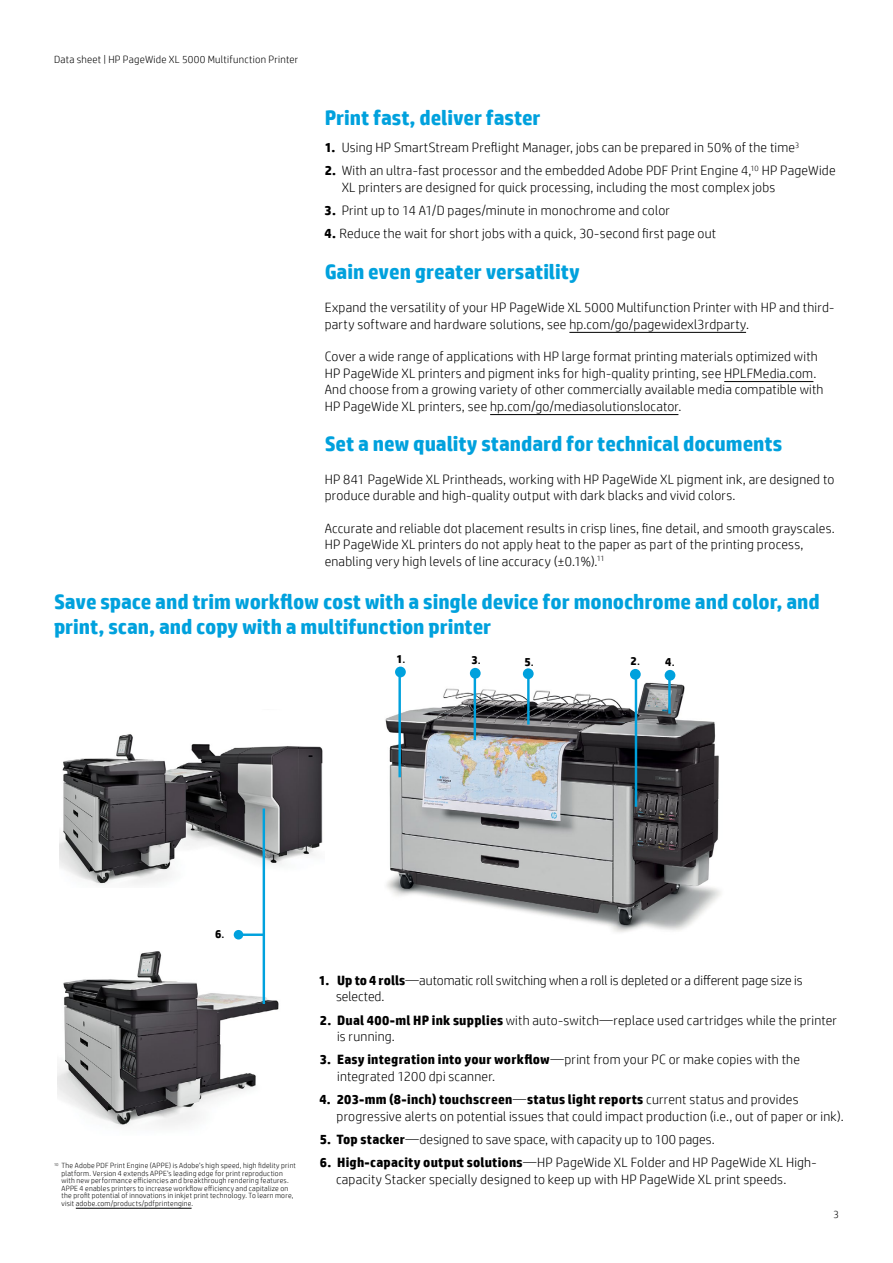
<style>
.page{position:relative;width:893px;height:1263px;background:#fff}
.page>*{position:absolute;margin:0;border:0;box-sizing:border-box;transform-origin:0 0}
.t1{font:700 21px/25.2px "HP Simplified";letter-spacing:-.005em;color:#00a1dd}
.t2{font:300 13.5px/16.5px "HP Simplified";letter-spacing:.015em;color:#000}
.t3{font:700 11.85px "HP Simplified";color:#000}
.t4{font:300 10.5px "HP Simplified";letter-spacing:.025em;color:#000}
.t5{font:300 7.5px/7.5px "HP Simplified";letter-spacing:.03em;color:#000}
.s1{font-weight:700}
.s2{font-weight:400}
</style>
<div class="page">
<hr style="left:569px;top:332px;width:177px;height:1px;background:#000">
<hr style="left:724px;top:381px;width:89px;height:1px;background:#000">
<hr style="left:490px;top:414px;width:188px;height:1px;background:#000">
<img style="left:60px;top:734px;width:263px;height:154px">
<img style="left:385px;top:666px;width:336px;height:266px">
<hr style="left:398px;top:670px;width:3px;height:107px;background:#00a1dd">
<div style="left:395px;top:667px;width:11px;height:10px;background:#00a1dd;border-radius:50%"></div>
<hr style="left:635px;top:673px;width:2px;height:134px;background:#00a1dd">
<hr style="left:668px;top:673px;width:3px;height:40px;background:#00a1dd">
<hr style="left:474px;top:673px;width:2px;height:67px;background:#00a1dd">
<hr style="left:527px;top:673px;width:3px;height:51px;background:#00a1dd">
<div style="left:630px;top:669px;width:11px;height:11px;background:#00a1dd;border-radius:50%"></div>
<div style="left:665px;top:670px;width:10px;height:11px;background:#00a1dd;border-radius:50%"></div>
<div style="left:470px;top:668px;width:11px;height:11px;background:#00a1dd;border-radius:50%"></div>
<div style="left:523px;top:668px;width:11px;height:11px;background:#00a1dd;border-radius:50%"></div>
<img style="left:58px;top:939px;width:221px;height:187px">
<hr style="left:263px;top:808px;width:2px;height:196px;background:#00a1dd">
<hr style="left:238px;top:933px;width:26px;height:3px;background:#00a1dd">
<div style="left:234px;top:930px;width:9px;height:9px;background:#00a1dd;border-radius:50%"></div>
<hr style="left:76px;top:1208px;width:116px;height:1px;background:#000">
<p class="t4" style="left:54px;top:52px;width:246px">Data sheet | HP PageWide XL 5000 Multifunction Printer</p>
<h1 class="t1" style="left:325px;top:105px;width:217px">Print fast, deliver faster</h1>
<p class="t2" style="left:325px;top:139px;width:476px"><span class="s1">1.</span> Using HP SmartStream Preflight Manager, jobs can be prepared in 50% of the time<sup>3</sup></p>
<p class="t2" style="left:342px;top:162px;width:495px;text-indent:-17px"><span class="s1">2.</span> With an ultra-fast processor and the embedded Adobe PDF Print Engine 4,<sup>10</sup> HP PageWide<br>XL printers are designed for quick processing, including the most complex jobs</p>
<p class="t2" style="left:325px;top:202px;width:347px"><span class="s1">3.</span> Print up to 14 A1/D pages/minute in monochrome and color</p>
<p class="t2" style="left:325px;top:225px;width:393px"><span class="s1">4.</span> Reduce the wait for short jobs with a quick, 30-second first page out</p>
<h1 class="t1" style="left:325px;top:260px;width:257px">Gain even greater versatility</h1>
<p class="t2" style="left:325px;top:299px;width:511px">Expand the versatility of your HP PageWide XL 5000 Multifunction Printer with HP and third&shy;party software and hardware solutions, see hp.com/go/pagewidexl3rdparty.</p>
<p class="t2" style="left:325px;top:348px;width:500px">Cover a wide range of applications with HP large format printing materials optimized with HP PageWide XL printers and pigment inks for high-quality printing, see HPLFMedia.com.<br>And choose from a growing variety of other commercially available media compatible with HP PageWide XL printers, see hp.com/go/mediasolutionslocator.</p>
<h1 class="t1" style="left:325px;top:431px;width:459px">Set a new quality standard for technical documents</h1>
<p class="t2" style="left:325px;top:470px;width:511px">HP 841 PageWide XL Printheads, working with HP PageWide XL pigment ink, are designed to produce durable and high-quality output with dark blacks and vivid colors.</p>
<p class="t2" style="left:325px;top:520px;width:512px">Accurate and reliable dot placement results in crisp lines, fine detail, and smooth grayscales.<br>HP PageWide XL printers do not apply heat to the paper as part of the printing process, enabling very high levels of line accuracy (±0.1%).<sup>11</sup></p>
<h1 class="t1" style="left:54px;top:589px;width:767px">Save space and trim workflow cost with a single device for monochrome and color, and print, scan, and copy with a multifunction printer</h1>
<p class="t3" style="left:397px;top:651px;width:11px">1<span class="s2">.</span></p>
<p class="t3" style="left:471px;top:652px;width:11px">3<span class="s2">.</span></p>
<p class="t3" style="left:630px;top:653px;width:46px">2<span class="s2">.</span> 4<span class="s2">.</span></p>
<p class="t3" style="left:524px;top:654px;width:11px">5<span class="s2">.</span></p>
<p class="t3" style="left:215px;top:926px;width:11px">6<span class="s2">.</span></p>
<p class="t5" style="left:61px;top:1162px;width:236px;text-indent:-7px"><sup>10</sup> The Adobe PDF Print Engine (APPE) is Adobe’s high speed, high fidelity print platform. Version 4 extends APPE’s leading edge for print reproduction with new performance efficiencies and breakthrough rendering features.<br>APPE 4 enables printers to increase workflow efficiency and capitalize on the profit potential of innovations in inkjet print technology. To learn more, visit adobe.com/products/pdfprintengine.</p>
<p class="t2" style="left:336px;top:971px;width:468px;text-indent:-17px"><span class="s1">1. Up to 4 rolls</span>—automatic roll switching when a roll is depleted or a different page size is selected.</p>
<p class="t2" style="left:337px;top:1011px;width:501px;text-indent:-17px"><span class="s1">2. Dual 400-ml HP ink supplies</span> with auto-switch—replace used cartridges while the printer is running.</p>
<p class="t2" style="left:337px;top:1051px;width:464px;text-indent:-17px"><span class="s1">3. Easy integration into your workflow</span>—print from your PC or make copies with the integrated 1200 dpi scanner.</p>
<p class="t2" style="left:337px;top:1091px;width:509px;text-indent:-17px"><span class="s1">4. 203-mm (8-inch) touchscreen</span>—<span class="s1">status light reports</span> current status and provides progressive alerts on potential issues that could impact production (i.e., out of paper or ink).</p>
<p class="t2" style="left:320px;top:1130px;width:397px"><span class="s1">5. Top stacker</span>—designed to save space, with capacity up to 100 pages.</p>
<p class="t2" style="left:336px;top:1154px;width:482px;text-indent:-16px"><span class="s1">6. High-capacity output solutions</span>—HP PageWide XL Folder and HP PageWide XL High&shy;capacity Stacker specially designed to keep up with HP PageWide XL print speeds.</p>
<p class="t4" style="left:833px;top:1207px;width:7px">3</p>
</div>
